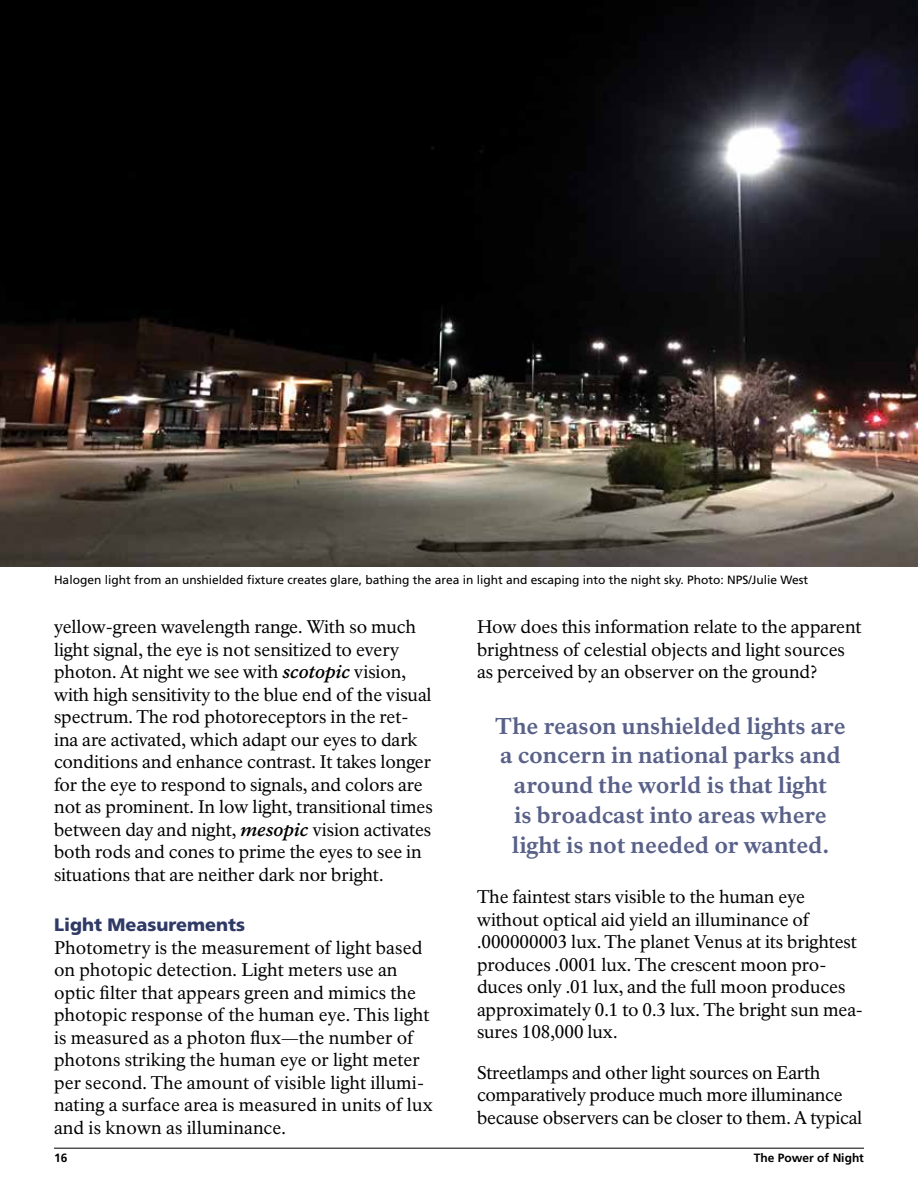
<style>
.page{position:relative;width:918px;height:1188px;background:#fff}
.page>*{position:absolute;margin:0;border:0;box-sizing:border-box;transform-origin:0 0}
.t1{font:800 22.5px/30px "NPS Rawlinson OT";letter-spacing:-.005em;color:#596189;text-align:center}
.t2{font:18px/22.5px "NPS Rawlinson OT";letter-spacing:-.005em;color:#000}
.t3{font:900 18px "Frutiger LT Std";color:#2f3a66}
.t4{font:12px "Frutiger LT Std";color:#000}
.t5{font:700 12px "Frutiger LT Std";color:#000}
.s1{font-weight:700;font-style:italic}
</style>
<div class="page">
<hr style="left:917px;top:0;width:1px;height:1188px;background:#000038">
<img style="left:0;top:0;width:918px;height:567px">
<hr style="left:54px;top:1148px;width:810px;height:1px;background:#000">
<p class="t4" style="left:54px;top:572px;width:756px">Halogen light from an unshielded fixture creates glare, bathing the area in light and escaping into the night sky. Photo: NPS/Julie West</p>
<p class="t2" style="left:54px;top:616px;width:380px">yellow-green wavelength range With so much light signal, the eye is not sensitized to every photon At night we see with <span class="s1">scotopic</span> vision, with high sensitivity to the blue end of the visual spectrum The rod photoreceptors in the ret&shy;ina are activated, which adapt our eyes to dark conditions and enhance contrast It takes longer for the eye to respond to signals, and colors are not as prominent In low light, transitional times between day and night, <span class="s1">mesopic</span> vision activates both rods and cones to prime the eyes to see in situations that are neither dark nor bright</p>
<h4 class="t3" style="left:54px;top:914px;width:193px">Light Measurements</h4>
<p class="t2" style="left:54px;top:937px;width:380px">Photometry is the measurement of light based on photopic detection Light meters use an optic filter that appears green and mimics the photopic response of the human eye This light is measured as a photon flux—the number of photons striking the human eye or light meter per second The amount of visible light illumi&shy;nating a surface area is measured in units of lux and is known as illuminance</p>
<p class="t2" style="left:477px;top:616px;width:386px">How does this information relate to the apparent brightness of celestial objects and light sources as perceived by an observer on the ground?</p>
<p class="t1" style="left:495px;top:711px;width:352px">The reason unshielded lights are a concern in national parks and around the world is that light<br>is broadcast into areas where light is not needed or wanted.</p>
<p class="t2" style="left:477px;top:886px;width:387px">The faintest stars visible to the human eye without optical aid yield an illuminance of 000000003 lux The planet Venus at its brightest produces 0001 lux The crescent moon pro&shy;duces only 01 lux, and the full moon produces approximately 0 1 to 0 3 lux The bright sun mea&shy;sures 108,000 lux</p>
<p class="t2" style="left:477px;top:1061px;width:387px">Streetlamps and other light sources on Earth comparatively produce much more illuminance because observers can be closer to them A typical</p>
<p class="t5" style="left:54px;top:1151px;width:15px">16</p>
<p class="t5" style="left:754px;top:1151px;width:112px">The Power of Night</p>
</div>
